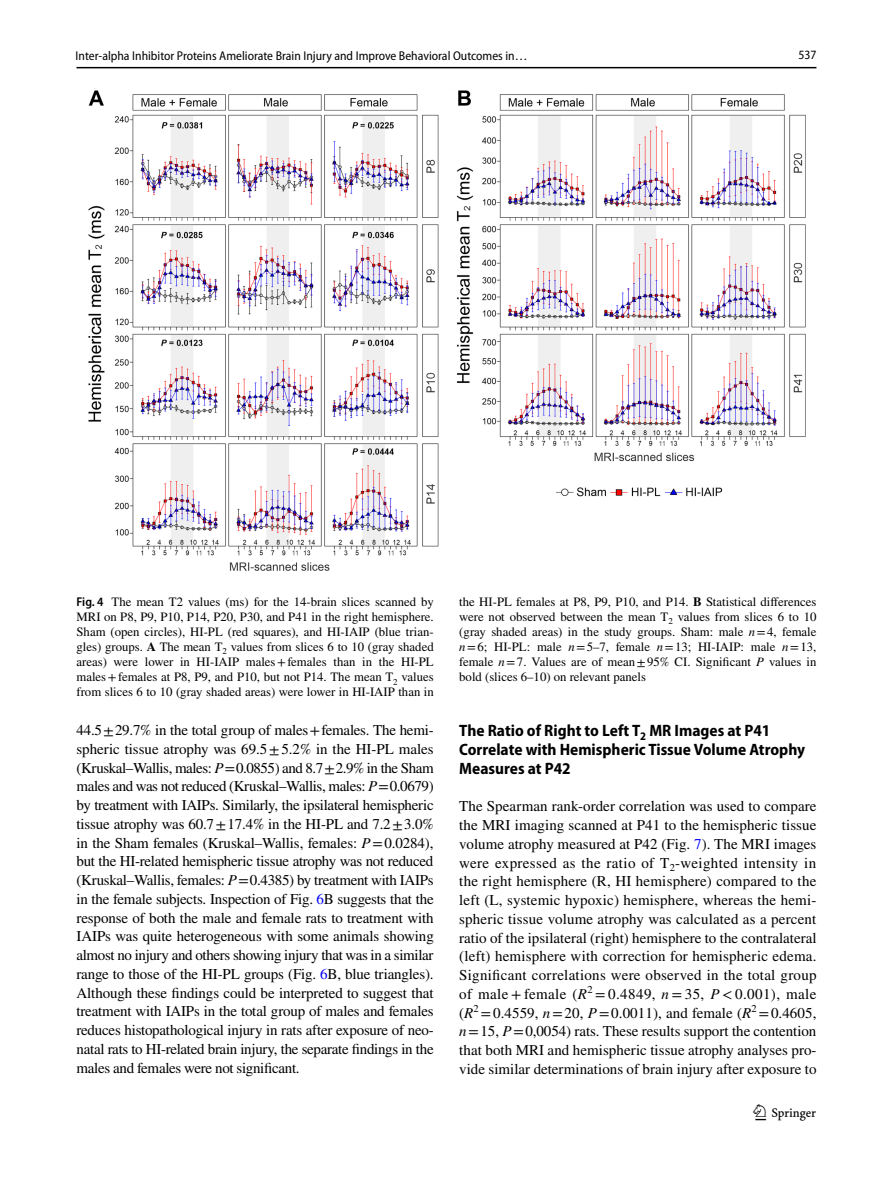
<style>
.page{position:relative;width:893px;height:1187px;background:#fff}
.page>*{position:absolute;margin:0;border:0;box-sizing:border-box;transform-origin:0 0}
.t1{font:22.5px "Springnew Regular 3";color:#000}
.t2{font:700 semi-condensed 16.5px/18.8px "Myriad Pro";color:#000}
.t3{font:15px/18.8px "STIX";letter-spacing:-.015em;color:#000;text-align:justify}
.t4{font:12.75px/15px "STIX";color:#000;text-align:justify}
.t5{font:12.75px "Myriad Pro Semi Cn 3";color:#000}
.t6{font:semi-condensed 12.75px "Bdfvyg Myriad Pro Unic";color:#000}
.s1{font-family:"Myriad Pro";font-weight:600;font-stretch:semi-condensed}
.s2{font-weight:700}
.s3{font-style:italic}
.s4{color:#00f}
</style>
<div class="page">
<hr style="left:77px;top:67px;width:739px;height:1px;background:#000">
<img style="left:88px;top:88px;width:718px;height:483px">
<p class="t5" style="left:76px;top:49px;width:453px">Inter‑alpha Inhibitor Proteins Ameliorate Brain Injury and Improve Behavioral Outcomes in…</p>
<p class="t6" style="left:798px;top:50px;width:20px">537</p>
<p class="t4" style="left:77px;top:595px;width:359px"><span class="s1">Fig. 4</span> The mean T2 values (ms) for the 14-brain slices scanned by MRI on P8, P9, P10, P14, P20, P30, and P41 in the right hemisphere.<br>Sham (open circles), HI-PL (red squares), and HI-IAIP (blue trian&shy;gles) groups. <span class="s2">A</span> The mean T<sub>2</sub> values from slices 6 to 10 (gray shaded areas) were lower in HI-IAIP males+females than in the HI-PL males+females at P8, P9, and P10, but not P14. The mean T<sub>2</sub> values from slices 6 to 10 (gray shaded areas) were lower in HI-IAIP than in</p>
<p class="t4" style="left:459px;top:595px;width:359px">the HI-PL females at P8, P9, P10, and P14. <span class="s2">B</span> Statistical differences were not observed between the mean T<sub>2</sub> values from slices 6 to 10 (gray shaded areas) in the study groups. Sham: male <span class="s3">n</span>=4, female <span class="s3">n</span>=6; HI-PL: male <span class="s3">n</span>=5–7, female <span class="s3">n</span>=13; HI-IAIP: male <span class="s3">n</span>=13, female <span class="s3">n</span>=7. Values are of mean±95% CI. Significant <span class="s3">P</span> values in bold (slices 6–10) on relevant panels</p>
<p class="t3" style="left:76px;top:721px;width:359px">44.5±29.7% in the total group of males+females. The hemi&shy;spheric tissue atrophy was 69.5±5.2% in the HI-PL males (Kruskal–Wallis, males: <span class="s3">P</span>=0.0855) and 8.7±2.9% in the Sham males and was not reduced (Kruskal–Wallis, males: <span class="s3">P</span>=0.0679) by treatment with IAIPs. Similarly, the ipsilateral hemispheric tissue atrophy was 60.7±17.4% in the HI-PL and 7.2±3.0% in the Sham females (Kruskal–Wallis, females: <span class="s3">P</span>=0.0284), but the HI-related hemispheric tissue atrophy was not reduced (Kruskal–Wallis, females: <span class="s3">P</span>=0.4385) by treatment with IAIPs in the female subjects. Inspection of Fig. <span class="s4">6</span>B suggests that the response of both the male and female rats to treatment with IAIPs was quite heterogeneous with some animals showing almost no injury and others showing injury that was in a similar range to those of the HI-PL groups (Fig. <span class="s4">6</span>B, blue triangles).<br>Although these findings could be interpreted to suggest that treatment with IAIPs in the total group of males and females reduces histopathological injury in rats after exposure of neo&shy;natal rats to HI-related brain injury, the separate findings in the males and females were not significant.</p>
<p class="t2" style="left:459px;top:721px;width:347px">The Ratio of Right to Left T<sub>2</sub> MR Images at P41<br>Correlate with Hemispheric Tissue Volume Atrophy<br>Measures at P42</p>
<p class="t3" style="left:459px;top:797px;width:359px">The Spearman rank-order correlation was used to compare the MRI imaging scanned at P41 to the hemispheric tissue volume atrophy measured at P42 (Fig. <span class="s4">7</span>). The MRI images were expressed as the ratio of T<sub>2</sub>-weighted intensity in the right hemisphere (R, HI hemisphere) compared to the left (L, systemic hypoxic) hemisphere, whereas the hemi&shy;spheric tissue volume atrophy was calculated as a percent ratio of the ipsilateral (right) hemisphere to the contralateral (left) hemisphere with correction for hemispheric edema.<br>Significant correlations were observed in the total group of male + female (<span class="s3">R</span><sup>2</sup> = 0.4849, <span class="s3">n</span> = 35, <span class="s3">P</span> &lt; 0.001), male (<span class="s3">R</span><sup>2</sup> =0.4559, <span class="s3">n</span>=20, <span class="s3">P</span>=0.0011), and female (<span class="s3">R</span><sup>2</sup> =0.4605, <span class="s3">n</span>=15, <span class="s3">P</span>=0,0054) rats. These results support the contention that both MRI and hemispheric tissue atrophy analyses pro&shy;vide similar determinations of brain injury after exposure to</p>
<h1 class="t1" style="left:755px;top:1104px;width:62px">1 3</h1>
</div>
